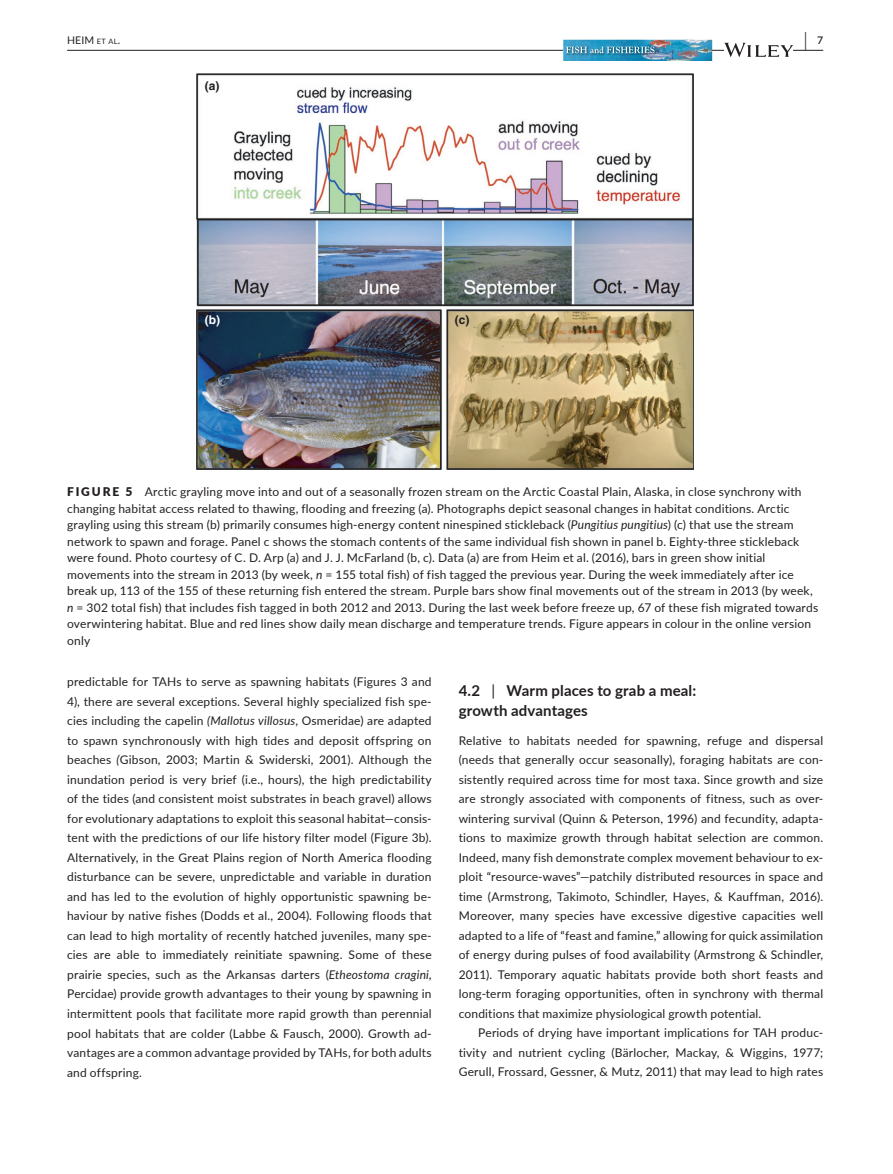
<style>
.page{position:relative;width:893px;height:1174px;background:#fff}
.page>*{position:absolute;margin:0;border:0;box-sizing:border-box;transform-origin:0 0}
.t1{font:600 19.5px "Lato";color:#231f20;scale:.48 1}
.t2{font:700 15px/19.5px "Lato";letter-spacing:.01em;color:#231f20}
.t3{font:12px/19.5px "Lato";letter-spacing:.015em;color:#231f20;text-align:justify}
.t4{font:700 12px "Helvetica";color:#231f20}
.t5{font:700 12px "Helvetica";color:#fff}
.t6{font:10.5px "Lato";color:#231f20}
.t7{font:600 10.5px "Lato";color:#231f20}
.s1{font-size:7.35px}
.s2{font-weight:900}
.s3{font-style:italic}
.s4{font-weight:400}
</style>
<div class="page">
<hr style="left:67px;top:50px;width:756px;height:1px;background:#231f20">
<img style="left:563px;top:40px;width:149px;height:21px">
<img style="left:564px;top:45px;width:93px;height:11px">
<svg style="left:566px;top:46px;width:88px;height:7px"></svg>
<svg style="left:724px;top:43px;width:69px;height:14px"></svg>
<img style="left:196px;top:73px;width:498px;height:396px">
<h1 class="t1" style="left:804px;top:26px;width:7px">|</h1>
<p class="t6" style="left:67px;top:33px;width:55px">HEIM <span class="s1">et al</span>.</p>
<p class="t7" style="left:817px;top:33px;width:8px">7</p>
<p class="t4" style="left:205px;top:79px;width:16px">(a)</p>
<p class="t5" style="left:205px;top:312px;width:17px">(b)</p>
<p class="t4" style="left:455px;top:312px;width:16px">(c)</p>
<p class="t3" style="left:67px;top:483px;width:752px;line-height:16.5px;text-align:left"><span class="s2">FIGURE 5</span> Arctic grayling move into and out of a seasonally frozen stream on the Arctic Coastal Plain, Alaska, in close synchrony with changing habitat access related to thawing, flooding and freezing (a). Photographs depict seasonal changes in habitat conditions. Arctic grayling using this stream (b) primarily consumes high‐energy content ninespined stickleback (<span class="s3">Pungitius pungitius</span>) (c) that use the stream network to spawn and forage. Panel c shows the stomach contents of the same individual fish shown in panel b. Eighty‐three stickleback were found. Photo courtesy of C. D. Arp (a) and J. J. McFarland (b, c). Data (a) are from Heim et al. (2016), bars in green show initial movements into the stream in 2013 (by week, <span class="s3">n</span> = 155 total fish) of fish tagged the previous year. During the week immediately after ice break up, 113 of the 155 of these returning fish entered the stream. Purple bars show final movements out of the stream in 2013 (by week, <span class="s3">n</span> = 302 total fish) that includes fish tagged in both 2012 and 2013. During the last week before freeze up, 67 of these fish migrated towards overwintering habitat. Blue and red lines show daily mean discharge and temperature trends. Figure appears in colour in the online version only</p>
<p class="t3" style="left:67px;top:671px;width:366px">predictable for TAHs to serve as spawning habitats (Figures 3 and 4), there are several exceptions. Several highly specialized fish spe‐ cies including the capelin <span class="s3">(Mallotus villosus</span>, Osmeridae) are adapted to spawn synchronously with high tides and deposit offspring on beaches <span class="s3">(</span>Gibson, 2003; Martin &amp; Swiderski, 2001). Although the inundation period is very brief (i.e., hours), the high predictability of the tides (and consistent moist substrates in beach gravel) allows for evolutionary adaptations to exploit this seasonal habitat—consis‐ tent with the predictions of our life history filter model (Figure 3b).<br>Alternatively, in the Great Plains region of North America flooding disturbance can be severe, unpredictable and variable in duration and has led to the evolution of highly opportunistic spawning be‐ haviour by native fishes (Dodds et al., 2004). Following floods that can lead to high mortality of recently hatched juveniles, many spe‐ cies are able to immediately reinitiate spawning. Some of these prairie species, such as the Arkansas darters (<span class="s3">Etheostoma cragini</span>, Percidae) provide growth advantages to their young by spawning in intermittent pools that facilitate more rapid growth than perennial pool habitats that are colder (Labbe &amp; Fausch, 2000). Growth ad‐ vantages are a common advantage provided by TAHs, for both adults and offspring.</p>
<p class="t2" style="left:459px;top:680px;width:239px">4.2 <span class="s4">|</span> Warm places to grab a meal: growth advantages</p>
<p class="t3" style="left:459px;top:730px;width:366px">Relative to habitats needed for spawning, refuge and dispersal (needs that generally occur seasonally), foraging habitats are con‐ sistently required across time for most taxa. Since growth and size are strongly associated with components of fitness, such as over‐ wintering survival (Quinn &amp; Peterson, 1996) and fecundity, adapta‐ tions to maximize growth through habitat selection are common.<br>Indeed, many fish demonstrate complex movement behaviour to ex‐ ploit “resource‐waves”—patchily distributed resources in space and time (Armstrong, Takimoto, Schindler, Hayes, &amp; Kauffman, 2016).<br>Moreover, many species have excessive digestive capacities well adapted to a life of “feast and famine,” allowing for quick assimilation of energy during pulses of food availability (Armstrong &amp; Schindler, 2011). Temporary aquatic habitats provide both short feasts and long‐term foraging opportunities, often in synchrony with thermal conditions that maximize physiological growth potential.</p>
<p class="t3" style="left:459px;top:1022px;width:366px;text-indent:20px">Periods of drying have important implications for TAH produc‐ tivity and nutrient cycling (Bärlocher, Mackay, &amp; Wiggins, 1977; Gerull, Frossard, Gessner, &amp; Mutz, 2011) that may lead to high rates</p>
</div>
